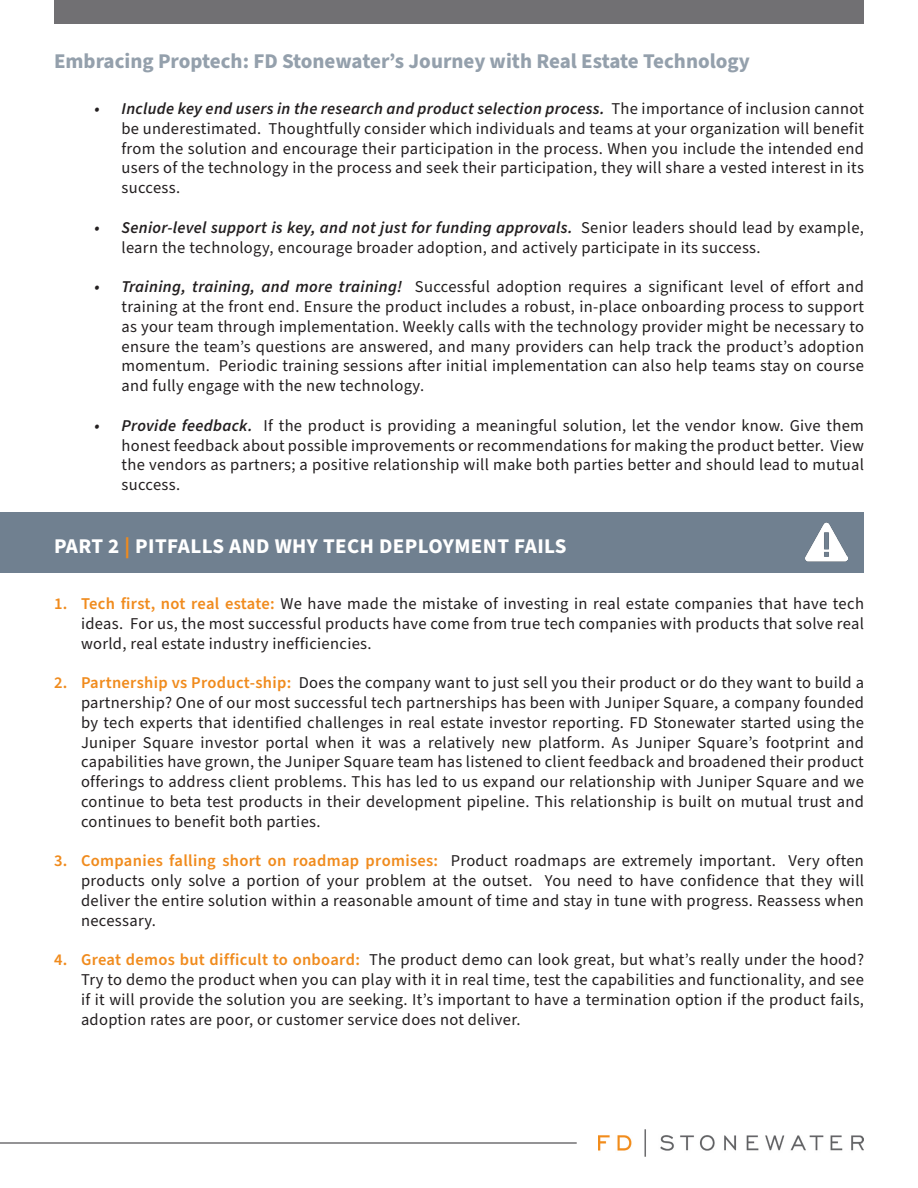
<style>
.page{position:relative;width:918px;height:1188px;background:#fff}
.page>*{position:absolute;margin:0;border:0;box-sizing:border-box;transform-origin:0 0}
.t1{font:700 21px "Source Sans Pro";color:#94a0ac}
.t2{font:700 21px "Source Sans Pro";letter-spacing:.02em;color:#fff}
.t3{font:16.5px/19.8px "Source Sans Pro";letter-spacing:.02em;color:#231f20;text-align:justify}
.s1{font-weight:600;font-style:italic}
.s2{color:#f08b1d}
.s3{font-weight:600;color:#f08b1d}
</style>
<div class="page">
<div style="left:0;top:512px;width:864px;height:60px;background:#708090"></div>
<div style="left:54px;top:0;width:809px;height:23px;background:#717073"></div>
<img style="left:598px;top:1130px;width:266px;height:26px">
<hr style="left:0;top:1142px;width:577px;height:2px;background:#717073">
<img style="left:805px;top:522px;width:43px;height:40px">
<p class="t1" style="left:54px;top:47px;width:698px">Embracing Proptech: FD Stonewater’s Journey with Real Estate Technology</p>
<p class="t3" style="left:122px;top:99px;width:744px;text-indent:-27px"><span class="s1">• Include key end users in the research and product selection process.</span> The importance of inclusion cannot be underestimated. Thoughtfully consider which individuals and teams at your organization will benefit from the solution and encourage their participation in the process. When you include the intended end users of the technology in the process and seek their participation, they will share a vested interest in its success.</p>
<p class="t3" style="left:122px;top:218px;width:744px;text-indent:-27px"><span class="s1">• Senior-level support is key, and not just for funding approvals.</span> Senior leaders should lead by example, learn the technology, encourage broader adoption, and actively participate in its success.</p>
<p class="t3" style="left:122px;top:277px;width:744px;text-indent:-27px"><span class="s1">• Training, training, and more training!</span> Successful adoption requires a significant level of effort and training at the front end. Ensure the product includes a robust, in-place onboarding process to support as your team through implementation. Weekly calls with the technology provider might be necessary to ensure the team’s questions are answered, and many providers can help track the product’s adoption momentum. Periodic training sessions after initial implementation can also help teams stay on course and fully engage with the new technology.</p>
<p class="t3" style="left:122px;top:416px;width:744px;text-indent:-27px"><span class="s1">• Provide feedback.</span> If the product is providing a meaningful solution, let the vendor know. Give them honest feedback about possible improvements or recommendations for making the product better. View the vendors as partners; a positive relationship will make both parties better and should lead to mutual success.</p>
<p class="t2" style="left:54px;top:532px;width:514px">PART 2 <span class="s2">|</span> PITFALLS AND WHY TECH DEPLOYMENT FAILS</p>
<p class="t3" style="left:81px;top:594px;width:785px;text-indent:-27px"><span class="s3">1. Tech first, not real estate:</span> We have made the mistake of investing in real estate companies that have tech ideas. For us, the most successful products have come from true tech companies with products that solve real world, real estate industry inefficiencies.</p>
<p class="t3" style="left:81px;top:673px;width:785px;text-indent:-27px"><span class="s3">2. Partnership vs Product-ship:</span> Does the company want to just sell you their product or do they want to build a partnership? One of our most successful tech partnerships has been with Juniper Square, a company founded by tech experts that identified challenges in real estate investor reporting. FD Stonewater started using the Juniper Square investor portal when it was a relatively new platform. As Juniper Square’s footprint and capabilities have grown, the Juniper Square team has listened to client feedback and broadened their product offerings to address client problems. This has led to us expand our relationship with Juniper Square and we continue to beta test products in their development pipeline. This relationship is built on mutual trust and continues to benefit both parties.</p>
<p class="t3" style="left:81px;top:852px;width:785px;text-indent:-27px"><span class="s3">3. Companies falling short on roadmap promises:</span> Product roadmaps are extremely important. Very often products only solve a portion of your problem at the outset. You need to have confidence that they will deliver the entire solution within a reasonable amount of time and stay in tune with progress. Reassess when necessary.</p>
<p class="t3" style="left:81px;top:951px;width:785px;text-indent:-27px"><span class="s3">4. Great demos but difficult to onboard:</span> The product demo can look great, but what’s really under the hood?<br>Try to demo the product when you can play with it in real time, test the capabilities and functionality, and see if it will provide the solution you are seeking. It’s important to have a termination option if the product fails, adoption rates are poor, or customer service does not deliver.</p>
</div>
